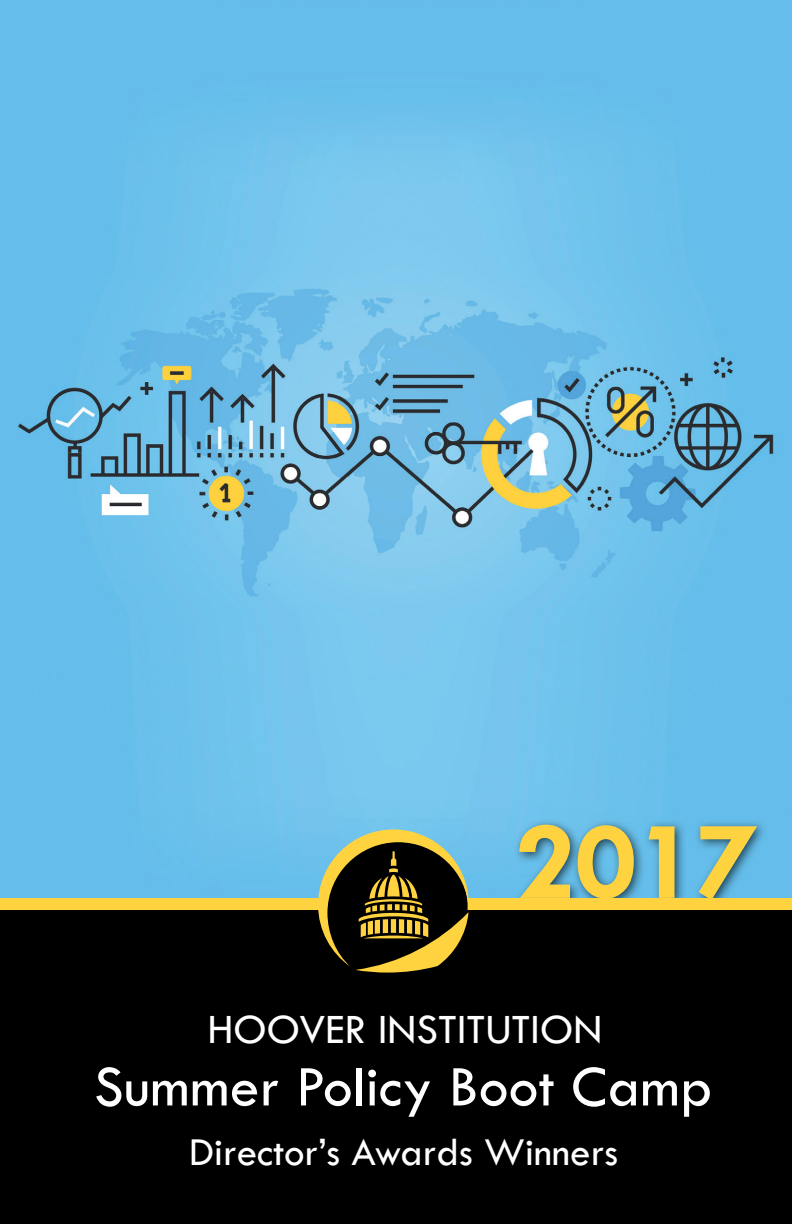
<style>
.page{position:relative;width:792px;height:1224px;background:#fff}
.page>*{position:absolute;margin:0;border:0;box-sizing:border-box;transform-origin:0 0}
.t1{font:700 115px "Tw Cen";color:#ffd240}
.t2{font:59.8px "Tw Cen";color:#fff}
.t3{font:43.2px "Tw Cen";color:#fff}
.t4{font:41px "Tw Cen";color:#fff}
</style>
<div class="page">
<img style="left:0;top:0;width:792px;height:898px">
<img style="left:513px;top:819px;width:254px;height:79px">
<div style="left:0;top:900px;width:792px;height:324px;background:#000"></div>
<div style="left:0;top:898px;width:792px;height:11px;background:#ffd240"></div>
<svg style="left:318px;top:829px;width:151px;height:144px"></svg>
<h1 class="t1" style="left:514px;top:792px;width:246px">2017</h1>
<p class="t3" style="left:207px;top:1003px;width:396px">HOOVER INSTITUTION</p>
<h2 class="t2" style="left:94px;top:1051px;width:621px">Summer Policy Boot Camp</h2>
<p class="t4" style="left:189px;top:1127px;width:430px">Director’s Awards Winners</p>
</div>
